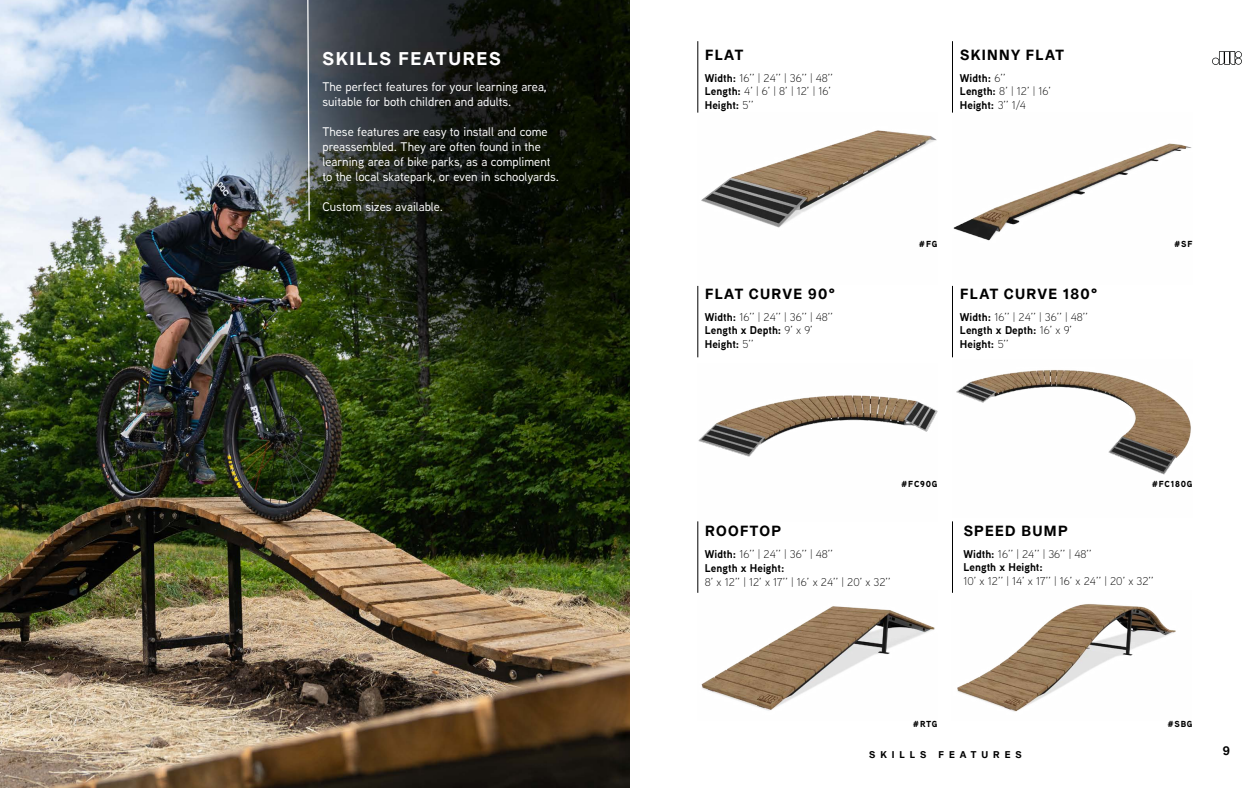
<style>
.page{position:relative;width:1260px;height:788px;background:#fff}
.page>*{position:absolute;margin:0;border:0;box-sizing:border-box;transform-origin:0 0}
.t1{font:700 18.75px "Graebenbach";letter-spacing:.09em;color:#fff}
.t2{font:700 15px "Graebenbach";letter-spacing:.09em;color:#000}
.t3{font:500 12.5px/15px "Aaux Next";color:#fff}
.t4{font:700 12.5px "Graebenbach";color:#000}
.t5{font:300 11.25px/13.5px "Aaux Next";color:#000}
.t6{font:700 11.25px/13.5px "Aaux Next";color:#000}
.t7{font:700 10px "Graebenbach";letter-spacing:.5em;color:#000}
.t8{font:900 8.75px "Aaux Next";letter-spacing:.09em;color:#000}
.s1{font-weight:700}
.s2{font-weight:300}
</style>
<div class="page">
<img style="left:0;top:0;width:630px;height:788px">
<svg style="left:307px;top:0;width:3px;height:222px"></svg>
<svg style="left:1212px;top:51px;width:30px;height:14px"></svg>
<hr style="left:698px;top:521px;width:1px;height:72px;background:#000">
<hr style="left:952px;top:521px;width:1px;height:72px;background:#000">
<hr style="left:952px;top:286px;width:1px;height:71px;background:#000">
<hr style="left:698px;top:286px;width:1px;height:71px;background:#000">
<hr style="left:952px;top:41px;width:1px;height:72px;background:#000">
<hr style="left:698px;top:41px;width:1px;height:72px;background:#000">
<img style="left:701px;top:130px;width:236px;height:98px">
<img style="left:953px;top:143px;width:239px;height:98px">
<img style="left:698px;top:395px;width:240px;height:62px">
<img style="left:956px;top:370px;width:235px;height:105px">
<img style="left:698px;top:590px;width:237px;height:121px">
<img style="left:952px;top:592px;width:224px;height:120px">
<h1 class="t1" style="left:322px;top:47px;width:180px">SKILLS FEATURES</h1>
<p class="t3" style="left:322px;top:79px;width:226px">The perfect features for your learning area, suitable for both children and adults.</p>
<p class="t3" style="left:322px;top:124px;width:238px">These features are easy to install and come preassembled. They are often found in the learning area of bike parks, as a compliment to the local skatepark, or even in schoolyards.</p>
<p class="t3" style="left:322px;top:199px;width:122px">Custom sizes available.</p>
<p class="t2" style="left:705px;top:45px;width:39px">FLAT</p>
<p class="t2" style="left:960px;top:45px;width:105px">SKINNY FLAT</p>
<p class="t5" style="left:705px;top:70px;width:130px"><span class="s1">Width:</span> 16’’ | 24’’ | 36’’ | 48’’<br><span class="s1">Length:</span> 4’ | 6’ | 8’ | 12’ | 16’<br><span class="s1">Height:</span> 5’’</p>
<p class="t6" style="left:960px;top:71px;width:93px">Width: <span class="s2">6’’<br></span>Length: <span class="s2">8’ | 12’ | 16’<br></span>Height: <span class="s2">3’’ 1/4</span></p>
<p class="t8" style="left:919px;top:238px;width:20px">#FG</p>
<p class="t8" style="left:1174px;top:238px;width:20px">#SF</p>
<p class="t2" style="left:705px;top:284px;width:131px">FLAT CURVE 90°</p>
<p class="t5" style="left:705px;top:309px;width:130px"><span class="s1">Width:</span> 16’’ | 24’’ | 36’’ | 48’’<br><span class="s1">Length x Depth:</span> 9’ x 9’<br><span class="s1">Height:</span> 5’’</p>
<p class="t2" style="left:960px;top:284px;width:138px">FLAT CURVE 180°</p>
<p class="t5" style="left:960px;top:309px;width:130px"><span class="s1">Width:</span> 16’’ | 24’’ | 36’’ | 48’’<br><span class="s1">Length x Depth:</span> 16’ x 9’<br><span class="s1">Height:</span> 5’’</p>
<p class="t8" style="left:901px;top:477px;width:38px">#FC90G</p>
<p class="t2" style="left:705px;top:521px;width:77px">ROOFTOP</p>
<p class="t6" style="left:705px;top:547px;width:130px">Width: <span class="s2">16’’ | 24’’ | 36’’ | 48’’<br></span>Length x Height:</p>
<p class="t5" style="left:705px;top:574px;width:187px">8’ x 12’’ | 12’ x 17’’ | 16’ x 24’’ | 20’ x 32’’</p>
<p class="t2" style="left:964px;top:521px;width:105px">SPEED BUMP</p>
<p class="t8" style="left:1152px;top:477px;width:42px">#FC180G</p>
<p class="t6" style="left:963px;top:547px;width:130px">Width: <span class="s2">16’’ | 24’’ | 36’’ | 48’’<br></span>Length x Height:</p>
<p class="t5" style="left:963px;top:574px;width:192px">10’ x 12’’ | 14’ x 17’’ | 16’ x 24’’ | 20’ x 32’’</p>
<p class="t8" style="left:913px;top:717px;width:26px">#RTG</p>
<p class="t8" style="left:1167px;top:717px;width:27px">#SBG</p>
<p class="t7" style="left:869px;top:748px;width:154px">SKILLS FEATURES</p>
<p class="t4" style="left:1223px;top:743px;width:9px">9</p>
</div>
